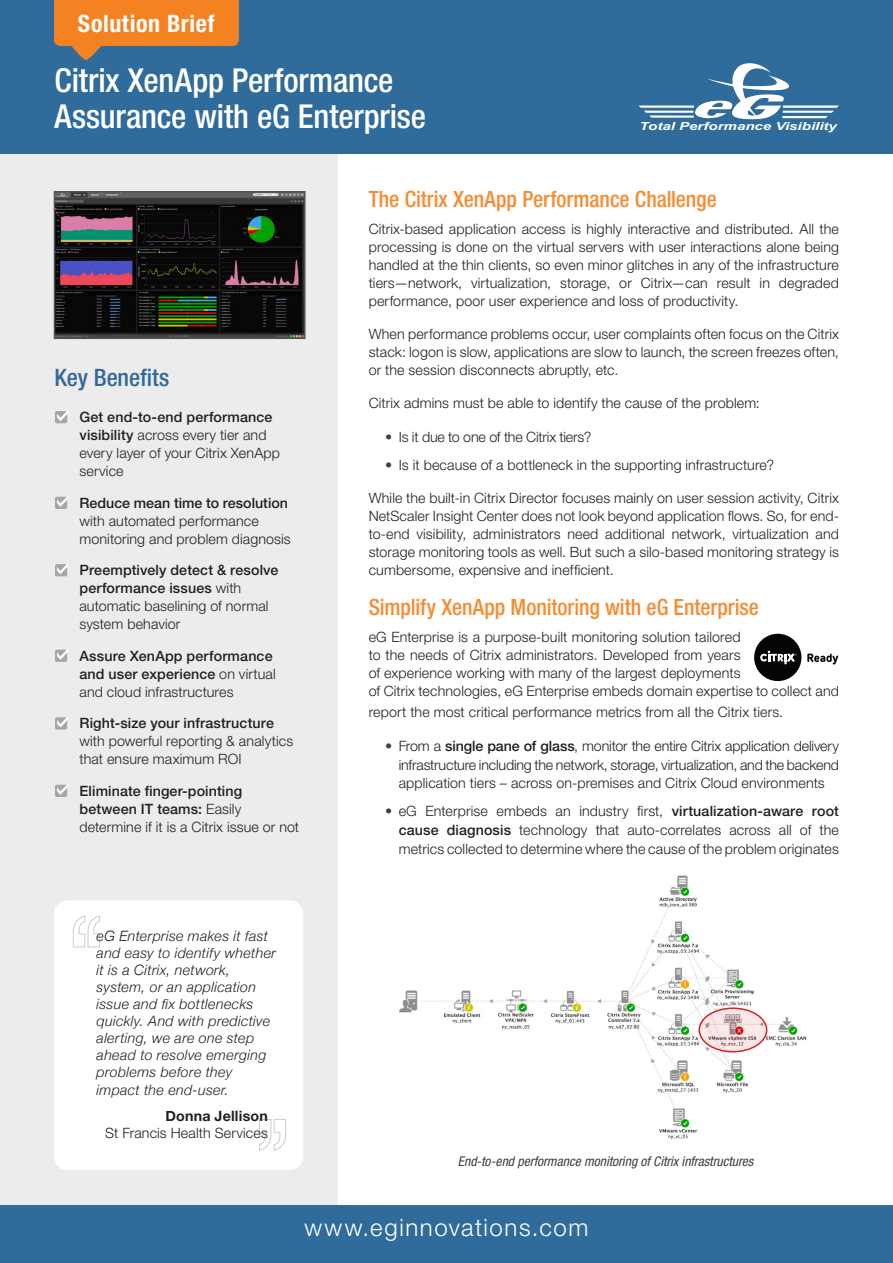
<style>
.page{position:relative;width:893px;height:1263px;background:#fff}
.page>*{position:absolute;margin:0;border:0;box-sizing:border-box;transform-origin:0 0}
.t1{font:500 condensed 33px/36px "Helvetica Neue LT Pro";letter-spacing:-.005em;color:#fff}
.t2{font:300 24px "Helvetica Neue LT Pro";letter-spacing:.065em;color:#fff}
.t3{font:700 condensed 24px "Helvetica Neue LT Std";letter-spacing:.025em;color:#fff}
.t4{font:500 condensed 24px "Helvetica Neue LT Std";letter-spacing:-.005em;color:#336999}
.t5{font:500 condensed 22.5px "Helvetica Neue LT Pro";letter-spacing:-.005em;color:#f68c32}
.Paragraph{font:300 14.25px/18px "Helvetica Neue LT Pro";letter-spacing:.01em;color:#231f20;text-align:justify}
.t6{font:300 14.25px/18px "Helvetica Neue LT Std";letter-spacing:.01em;color:#231f20}
.t7{font:italic 300 14.25px/17.1px "Helvetica Neue";letter-spacing:.02em;color:#231f20}
.t8{font:500 14.25px/18px "Helvetica Neue LT Std";letter-spacing:.01em;color:#231f20}
.Paragraph-2{font:300 14.25px "Helvetica Neue LT Pro";letter-spacing:-.01em;color:#231f20}
.t9{font:700 14.25px "Helvetica Neue";letter-spacing:.015em;color:#231f20}
.t10{font:italic condensed 13.5px "Helvetica Neue LT Std";color:#3e3e3f}
.t11{font:italic 700 11.1px "Arial";color:#fff;scale:1.35 1}
.s1{font-weight:500}
.s2{font-weight:300}
.s3{color:#414141}
</style>
<div class="page">
<div style="left:0;top:153px;width:338px;height:1052px;background:#ececec"></div>
<div style="left:0;top:0;width:893px;height:153px;background:#2f6b9b"></div>
<div style="left:0;top:1205px;width:893px;height:58px;background:#2f6b9b"></div>
<svg style="left:638px;top:63px;width:201px;height:57px"></svg>
<img style="left:399px;top:875px;width:408px;height:264px">
<div style="left:754px;top:634px;width:47px;height:47px;background:#040503;border-radius:50%"></div>
<svg style="left:807px;top:653px;width:31px;height:11px"></svg>
<svg style="left:760px;top:651px;width:37px;height:13px"></svg>
<div style="left:55px;top:411px;width:12px;height:12px;background:#a5a6aa;border-radius:2px"></div>
<svg style="left:57px;top:409px;width:11px;height:12px"></svg>
<div style="left:55px;top:497px;width:12px;height:12px;background:#a5a6aa;border-radius:2px"></div>
<svg style="left:57px;top:495px;width:11px;height:12px"></svg>
<div style="left:55px;top:564px;width:12px;height:12px;background:#a5a6aa;border-radius:2px"></div>
<svg style="left:57px;top:563px;width:11px;height:11px"></svg>
<div style="left:55px;top:650px;width:12px;height:12px;background:#a5a6aa;border-radius:2px"></div>
<svg style="left:57px;top:648px;width:11px;height:12px"></svg>
<div style="left:55px;top:717px;width:12px;height:12px;background:#a5a6aa;border-radius:2px"></div>
<svg style="left:57px;top:716px;width:11px;height:11px"></svg>
<div style="left:55px;top:785px;width:12px;height:12px;background:#a5a6aa;border-radius:2px"></div>
<svg style="left:57px;top:783px;width:11px;height:12px"></svg>
<div style="left:54px;top:900px;width:249px;height:270px;background:#fff;border-radius:14px"></div>
<svg style="left:73px;top:915px;width:27px;height:33px"></svg>
<svg style="left:259px;top:1119px;width:27px;height:32px"></svg>
<img style="left:56px;top:193px;width:248px;height:144px">
<div style="left:54px;top:191px;width:252px;height:148px;border:1px solid #535355"></div>
<svg style="left:54px;top:0;width:185px;height:60px"></svg>
<svg style="left:700px;top:1008px;width:67px;height:44px;background:#e8c9ca"></svg>
<div style="left:698px;top:1007px;width:69px;height:45px;border:2px solid #d1232a;border-radius:50%"></div>
<p class="t3" style="left:78px;top:9px;width:138px">Solution Brief</p>
<p class="t1" style="left:55px;top:62px;width:373px">Citrix XenApp Performance<br>Assurance with eG Enterprise</p>
<p class="t11" style="left:639px;top:119px;width:148px">Total Performance Visibility</p>
<p class="t4" style="left:55px;top:363px;width:116px">Key Benefits</p>
<p class="t6" style="left:79px;top:408px;width:202px"><span class="s1">Get end-to-end performance visibility</span> across every tier and every layer of your Citrix XenApp service</p>
<p class="t6" style="left:79px;top:493px;width:213px"><span class="s1">Reduce mean time to resolution </span>with automated performance monitoring and problem diagnosis</p>
<p class="t6" style="left:79px;top:561px;width:200px"><span class="s1">Preemptively detect &amp; resolve performance issues</span> with automatic baselining of normal system behavior</p>
<p class="t8" style="left:79px;top:646px;width:198px">Assure XenApp performance and user experience <span class="s2">on virtual and cloud infrastructures</span></p>
<p class="t6" style="left:79px;top:714px;width:215px"><span class="s1">Right-size your infrastructure </span>with powerful reporting &amp; analytics that ensure maximum ROI</p>
<p class="t8" style="left:79px;top:781px;width:221px">Eliminate finger-pointing between IT teams: <span class="s2">Easily determine if it is a Citrix issue or not</span></p>
<p class="t7" style="left:97px;top:927px;width:181px">eG Enterprise makes it fast and easy to identify whether it is a Citrix, network, system, or an application issue and fix bottlenecks quickly. And with predictive alerting, we are one step ahead to resolve emerging problems before they impact the end-user.</p>
<p class="t9" style="left:165px;top:1107px;width:104px">Donna Jellison</p>
<p class="Paragraph" style="left:105px;top:1124px;width:164px">St Francis Health Services</p>
<p class="t5" style="left:369px;top:186px;width:350px">The Citrix XenApp Performance Challenge</p>
<p class="Paragraph" style="left:369px;top:220px;width:472px">Citrix-based application access is highly interactive and distributed. All the processing is done on the virtual servers with user interactions alone being handled at the thin clients, so even minor glitches in any of the infrastructure tiers—network, virtualization, storage, or Citrix—can result in degraded performance, poor user experience and loss of productivity.</p>
<p class="Paragraph" style="left:369px;top:325px;width:472px">When performance problems occur, user complaints often focus on the Citrix stack: logon is slow, applications are slow to launch, the screen freezes often, or the session disconnects abruptly, etc.</p>
<p class="Paragraph" style="left:369px;top:394px;width:393px">Citrix admins must be able to identify the cause of the problem:</p>
<p class="Paragraph-2" style="left:385px;top:428px;width:208px"><span class="s3">•</span> Is it due to one of the Citrix tiers?</p>
<p class="Paragraph" style="left:385px;top:455px;width:390px"><span class="s3">•</span> Is it because of a bottleneck in the supporting infrastructure?</p>
<p class="Paragraph" style="left:369px;top:488px;width:472px">While the built-in Citrix Director focuses mainly on user session activity, Citrix NetScaler Insight Center does not look beyond application flows. So, for end&shy;to-end visibility, administrators need additional network, virtualization and storage monitoring tools as well. But such a silo-based monitoring strategy is cumbersome, expensive and inefficient.</p>
<p class="t5" style="left:369px;top:594px;width:392px">Simplify XenApp Monitoring with eG Enterprise</p>
<p class="Paragraph" style="left:369px;top:628px;width:472px;text-align:left">eG Enterprise is a purpose-built monitoring solution tailored<br>to the needs of Citrix administrators. Developed from years<br>of experience working with many of the largest deployments<br>of Citrix technologies, eG Enterprise embeds domain expertise to collect and</p>
<p class="Paragraph" style="left:369px;top:703px;width:416px">report the most critical performance metrics from all the Citrix tiers.</p>
<p class="Paragraph" style="left:399px;top:736px;width:442px;line-height:18.8px;text-indent:-14px"><span class="s3">•</span> From a <span class="s1">single pane of glass</span>, monitor the entire Citrix application delivery infrastructure including the network, storage, virtualization, and the backend application tiers – across on-premises and Citrix Cloud environments</p>
<p class="Paragraph" style="left:399px;top:801px;width:442px;line-height:18.8px;text-indent:-14px"><span class="s3">•</span> eG Enterprise embeds an industry first, <span class="s1">virtualization-aware root cause diagnosis</span> technology that auto-correlates across all of the metrics collected to determine where the cause of the problem originates</p>
<p class="t10" style="left:458px;top:1153px;width:297px">End-to-end performance monitoring of Citrix infrastructures</p>
<p class="t2" style="left:305px;top:1213px;width:285px">www.eginnovations.com</p>
</div>
